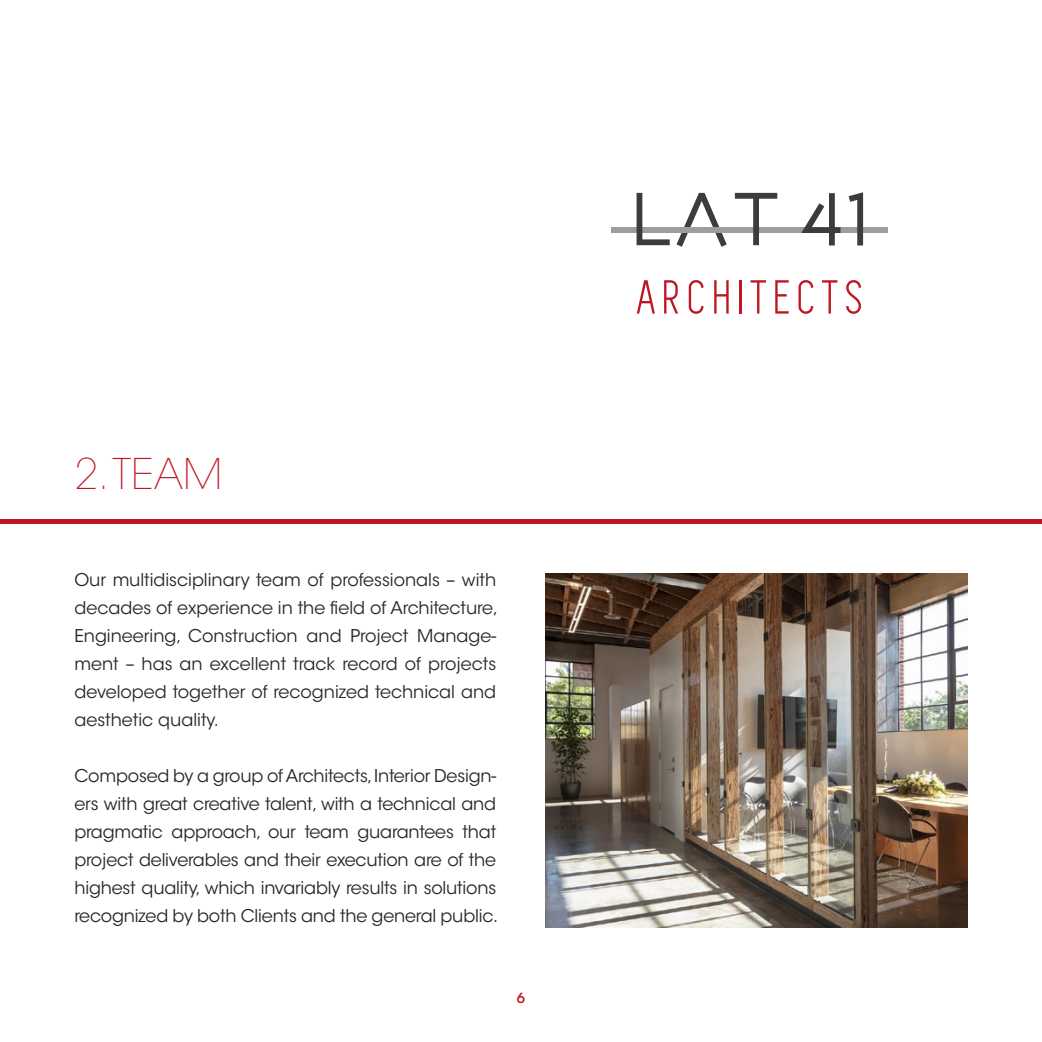
<style>
.page{position:relative;width:1042px;height:1042px;background:#fff}
.page>*{position:absolute;margin:0;border:0;box-sizing:border-box;transform-origin:0 0}
.t1{font:200 42px "ITC Avant Garde Std";color:#be1622}
.t2{font:17.5px/28px "ITC Avant Garde Std";letter-spacing:-.01em;color:#252728;text-align:justify}
.t3{font:500 14px "ITC Avant Garde Std";color:#be1622}
</style>
<div class="page">
<hr style="left:0;top:519px;width:1042px;height:4px;background:#be1622">
<img style="left:546px;top:573px;width:421px;height:355px">
<svg style="left:637px;top:280px;width:18px;height:34px"></svg>
<svg style="left:664px;top:280px;width:14px;height:34px"></svg>
<svg style="left:689px;top:280px;width:14px;height:34px"></svg>
<svg style="left:714px;top:280px;width:14px;height:34px"></svg>
<hr style="left:739px;top:280px;width:3px;height:34px;background:#be1622">
<svg style="left:750px;top:280px;width:16px;height:34px"></svg>
<svg style="left:775px;top:280px;width:14px;height:34px"></svg>
<svg style="left:798px;top:280px;width:15px;height:34px"></svg>
<svg style="left:822px;top:280px;width:15px;height:34px"></svg>
<svg style="left:846px;top:280px;width:15px;height:34px"></svg>
<div style="left:611px;top:227px;width:277px;height:6px;background:#9d9d9c"></div>
<svg style="left:636px;top:193px;width:34px;height:52px"></svg>
<svg style="left:676px;top:193px;width:51px;height:54px"></svg>
<svg style="left:735px;top:193px;width:42px;height:52px"></svg>
<svg style="left:801px;top:193px;width:39px;height:52px"></svg>
<svg style="left:848px;top:192px;width:15px;height:53px"></svg>
<div style="left:673px;top:227px;width:58px;height:6px;background:#9d9d9c"></div>
<h1 class="t1" style="left:74px;top:449px;width:149px">2. TEAM</h1>
<p class="t2" style="left:74px;top:566px;width:425px">Our multidisciplinary team of professionals – with decades of experience in the field of Architecture, Engineering, Construction and Project Manage&shy;ment – has an excellent track record of projects developed together of recognized technical and aesthetic quality.</p>
<p class="t2" style="left:74px;top:762px;width:425px">Composed by a group of Architects, Interior Design&shy;ers with great creative talent, with a technical and pragmatic approach, our team guarantees that project deliverables and their execution are of the highest quality, which invariably results in solutions recognized by both Clients and the general public.</p>
<p class="t3" style="left:517px;top:989px;width:10px">6</p>
</div>
